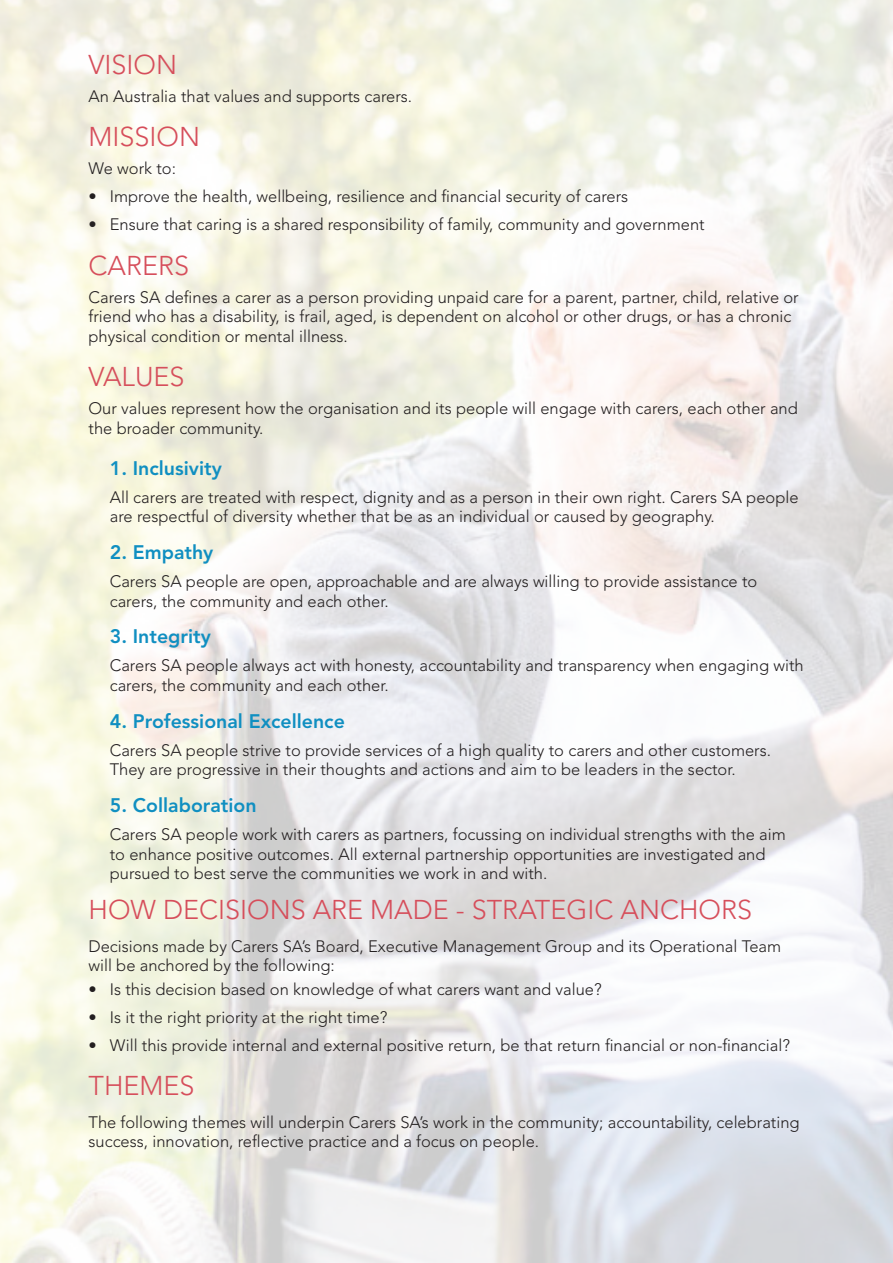
<style>
.page{position:relative;width:893px;height:1263px;background:#fff}
.page>*{position:absolute;margin:0;border:0;box-sizing:border-box;transform-origin:0 0}
.t1{font:300 27px "Avenir";color:#d64e5b}
.t2{font:800 19.5px "Avenir";color:#108fc1}
.t3{font:300 16.5px/19.5px "Avenir";color:#231f20}
</style>
<div class="page">
<h1 class="t1" style="left:89px;top:49px;width:90px">VISION</h1>
<p class="t3" style="left:89px;top:86px;width:325px">An Australia that values and supports carers.</p>
<h1 class="t1" style="left:89px;top:121px;width:113px">MISSION</h1>
<p class="t3" style="left:89px;top:159px;width:89px">We work to:</p>
<p class="t3" style="left:89px;top:187px;width:541px">• Improve the health, wellbeing, resilience and financial security of carers</p>
<p class="t3" style="left:89px;top:215px;width:618px">• Ensure that caring is a shared responsibility of family, community and government</p>
<h1 class="t1" style="left:89px;top:250px;width:102px">CARERS</h1>
<p class="t3" style="left:89px;top:287px;width:712px">Carers SA defines a carer as a person providing unpaid care for a parent, partner, child, relative or friend who has a disability, is frail, aged, is dependent on alcohol or other drugs, or has a chronic physical condition or mental illness.</p>
<h1 class="t1" style="left:89px;top:361px;width:98px">VALUES</h1>
<p class="t3" style="left:89px;top:399px;width:711px">Our values represent how the organisation and its people will engage with carers, each other and the broader community.</p>
<p class="t2" style="left:110px;top:457px;width:113px">1. Inclusivity</p>
<p class="t3" style="left:110px;top:487px;width:690px">All carers are treated with respect, dignity and as a person in their own right. Carers SA people are respectful of diversity whether that be as an individual or caused by geography.</p>
<p class="t2" style="left:110px;top:541px;width:105px">2. Empathy</p>
<p class="t3" style="left:110px;top:572px;width:649px">Carers SA people are open, approachable and are always willing to provide assistance to carers, the community and each other.</p>
<p class="t2" style="left:110px;top:625px;width:103px">3. Integrity</p>
<p class="t3" style="left:110px;top:656px;width:695px">Carers SA people always act with honesty, accountability and transparency when engaging with carers, the community and each other.</p>
<p class="t2" style="left:110px;top:709px;width:237px">4. Professional Excellence</p>
<p class="t3" style="left:110px;top:740px;width:663px">Carers SA people strive to provide services of a high quality to carers and other customers.<br>They are progressive in their thoughts and actions and aim to be leaders in the sector.</p>
<p class="t2" style="left:110px;top:794px;width:148px">5. Collaboration</p>
<p class="t3" style="left:110px;top:824px;width:677px">Carers SA people work with carers as partners, focussing on individual strengths with the aim to enhance positive outcomes. All external partnership opportunities are investigated and pursued to best serve the communities we work in and with.</p>
<h1 class="t1" style="left:89px;top:894px;width:665px">HOW DECISIONS ARE MADE - STRATEGIC ANCHORS</h1>
<p class="t3" style="left:89px;top:936px;width:694px">Decisions made by Carers SA’s Board, Executive Management Group and its Operational Team will be anchored by the following:</p>
<p class="t3" style="left:89px;top:979px;width:515px">• Is this decision based on knowledge of what carers want and value?</p>
<p class="t3" style="left:89px;top:1007px;width:300px">• Is it the right priority at the right time?</p>
<p class="t3" style="left:89px;top:1035px;width:703px">• Will this provide internal and external positive return, be that return financial or non-financial?</p>
<h1 class="t1" style="left:89px;top:1070px;width:108px">THEMES</h1>
<p class="t3" style="left:89px;top:1112px;width:713px">The following themes will underpin Carers SA’s work in the community; accountability, celebrating success, innovation, reflective practice and a focus on people.</p>
</div>
